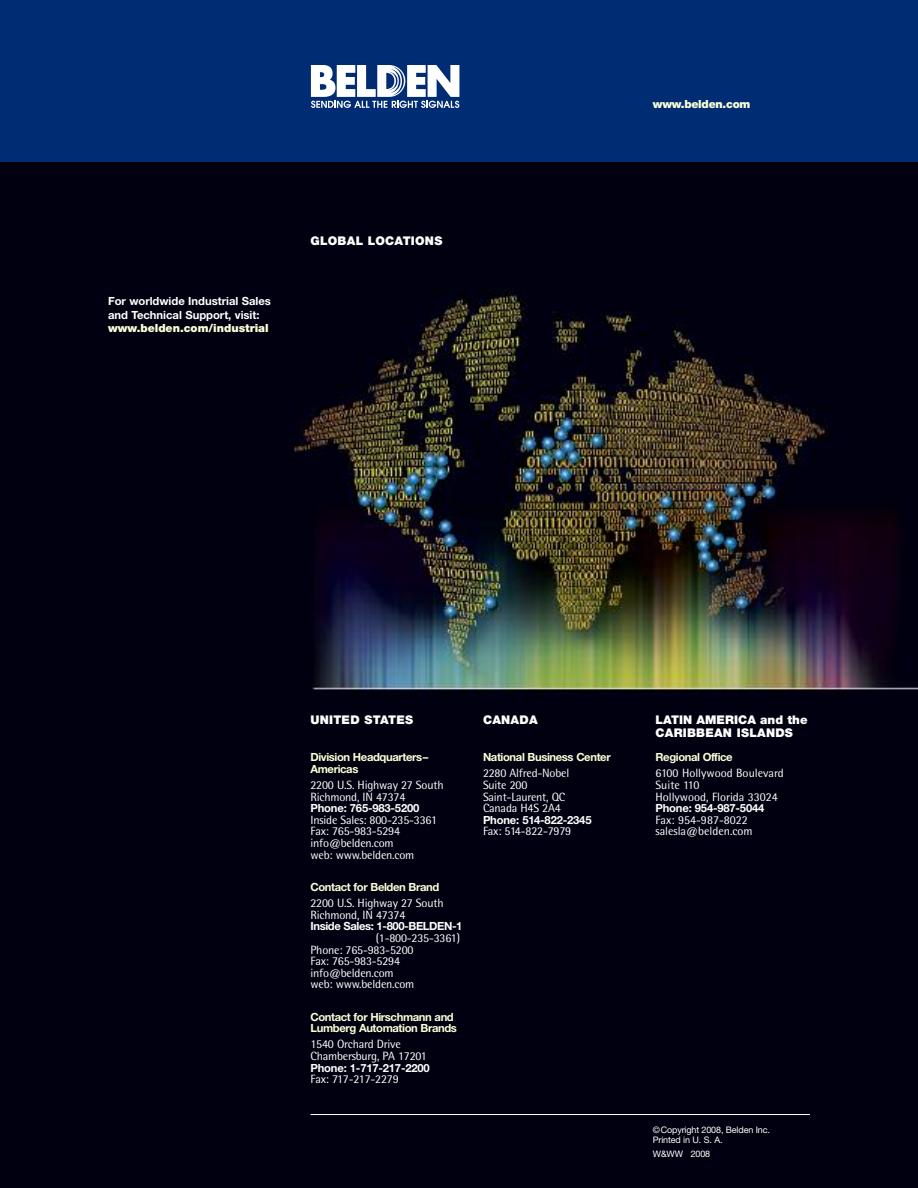
<style>
.page{position:relative;width:918px;height:1188px;background:#fff}
.page>*{position:absolute;margin:0;border:0;box-sizing:border-box;transform-origin:0 0}
.t1{font:12px/11.7px "Rotis Semi Sans";letter-spacing:-.015em;color:#fff}
.t2{font:900 12px/12.8px "Helvetica Neue";letter-spacing:.02em;color:#fff}
.t3{font:700 11.25px/11.6px "Helvetica Neue";letter-spacing:-.035em;color:#fbffd7}
.t4{font:700 11.25px/13.5px "Helvetica Neue";letter-spacing:-.015em;color:#fff}
.t5{font:700 11.25px "Helvetica Neue";letter-spacing:-.035em;color:#fff}
.t6{font:900 11.25px "Helvetica Neue";color:#fbffd7}
.t7{font:900 11.25px "Helvetica Neue";letter-spacing:-.02em;color:#fbffd7}
.t8{font:9px/10.5px "Helvetica Neue";letter-spacing:-.015em;color:#fff}
</style>
<div class="page">
<img style="left:0;top:162px;width:918px;height:1026px">
<div style="left:0;top:0;width:918px;height:162px;background:#002c74"></div>
<svg style="left:310px;top:65px;width:149px;height:43px"></svg>
<hr style="left:310px;top:1114px;width:500px;height:1px;background:#fff">
<p class="t4" style="left:108px;top:295px;width:164px">For worldwide Industrial Sales and Technical Support, visit:</p>
<p class="t6" style="left:108px;top:324px;width:162px">www.belden.com/industrial</p>
<p class="t2" style="left:310px;top:235px;width:133px">GLOBAL LOCATIONS</p>
<p class="t7" style="left:653px;top:100px;width:99px">www.belden.com</p>
<p class="t2" style="left:310px;top:714px;width:104px">UNITED STATES</p>
<p class="t3" style="left:310px;top:752px;width:120px">Division Headquarters–<br>Americas</p>
<p class="t1" style="left:310px;top:780px;width:135px">2200 U.S. Highway 27 South<br>Richmond, IN 47374</p>
<p class="t4" style="left:310px;top:802px;width:110px">Phone: 765-983-5200</p>
<p class="t1" style="left:310px;top:815px;width:128px">Inside Sales: 800-235-3361<br>Fax: 765-983-5294 info@belden.com<br>web: www.belden.com</p>
<p class="t3" style="left:310px;top:882px;width:130px">Contact for Belden Brand</p>
<p class="t1" style="left:310px;top:898px;width:135px">2200 U.S. Highway 27 South<br>Richmond, IN 47374</p>
<p class="t5" style="left:310px;top:922px;width:153px">Inside Sales: 1-800-BELDEN-1</p>
<p class="t1" style="left:310px;top:933px;width:151px;text-indent:65px">(1-800-235-3361)<br>Phone: 765-983-5200<br>Fax: 765-983-5294 info@belden.com<br>web: www.belden.com</p>
<p class="t3" style="left:310px;top:1012px;width:148px">Contact for Hirschmann and<br>Lumberg Automation Brands</p>
<p class="t1" style="left:310px;top:1040px;width:118px">1540 Orchard Drive<br>Chambersburg, PA 17201</p>
<p class="t4" style="left:310px;top:1062px;width:121px">Phone: 1-717-217-2200</p>
<p class="t1" style="left:310px;top:1075px;width:90px">Fax: 717-217-2279</p>
<p class="t2" style="left:483px;top:714px;width:56px">CANADA</p>
<p class="t3" style="left:483px;top:752px;width:129px">National Business Center</p>
<p class="t1" style="left:483px;top:769px;width:88px">2280 Alfred-Nobel<br>Suite 200<br>Saint-Laurent, QC<br>Canada H4S 2A4</p>
<p class="t4" style="left:483px;top:814px;width:110px">Phone: 514-822-2345</p>
<p class="t1" style="left:483px;top:827px;width:90px">Fax: 514-822-7979</p>
<p class="t2" style="left:656px;top:714px;width:154px">LATIN AMERICA and the<br>CARIBBEAN ISLANDS</p>
<p class="t3" style="left:656px;top:752px;width:79px">Regional Office</p>
<p class="t1" style="left:656px;top:769px;width:130px">6100 Hollywood Boulevard<br>Suite 110<br>Hollywood, Florida 33024</p>
<p class="t4" style="left:656px;top:802px;width:110px">Phone: 954-987-5044</p>
<p class="t1" style="left:656px;top:815px;width:99px">Fax: 954-987-8022 salesla@belden.com</p>
<p class="t8" style="left:653px;top:1125px;width:119px">©Copyright 2008, Belden Inc.<br>Printed in U. S. A.</p>
<p class="t8" style="left:653px;top:1149px;width:59px">W&amp;WW 2008</p>
</div>
